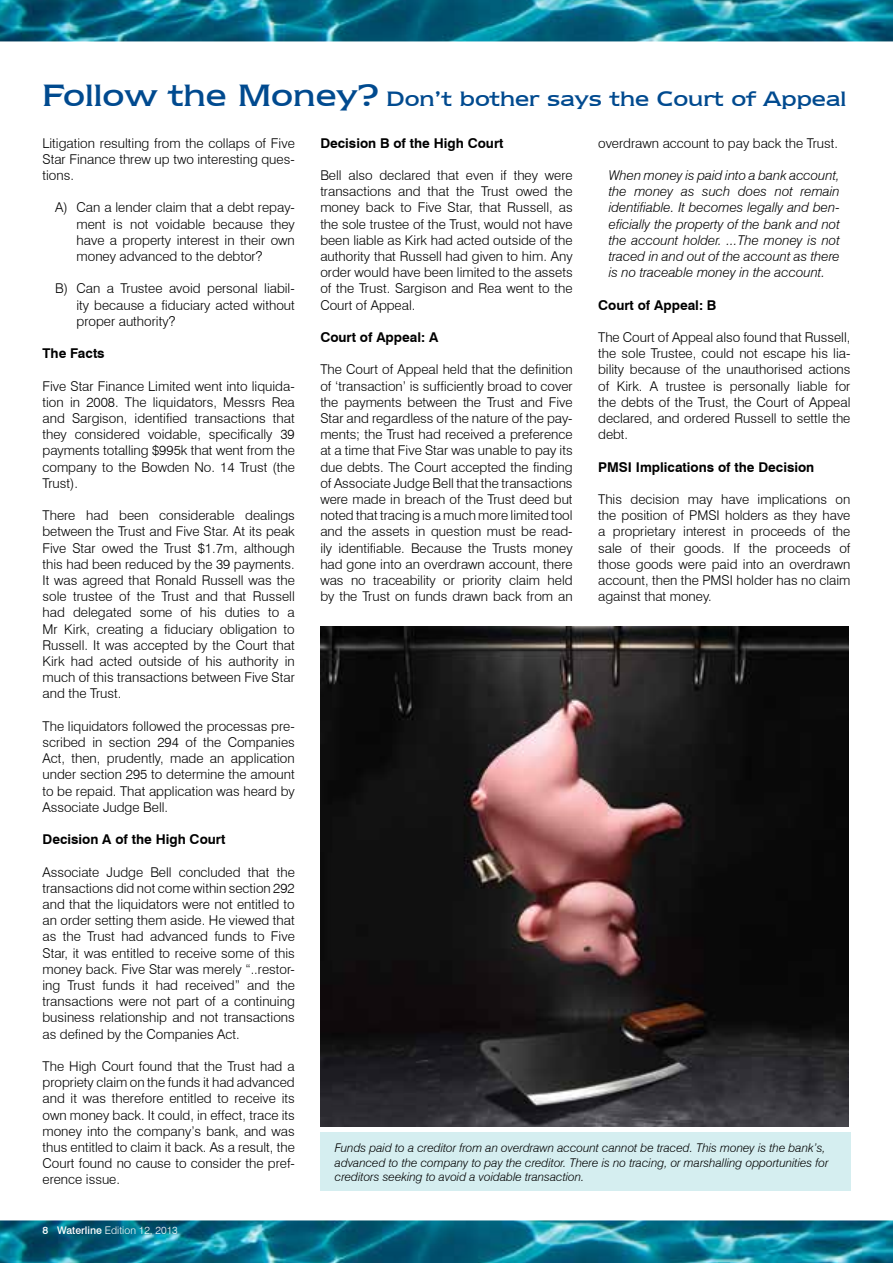
<style>
.page{position:relative;width:893px;height:1263px;background:#fff}
.page>*{position:absolute;margin:0;border:0;box-sizing:border-box;transform-origin:0 0}
.t1{font:24.3px "Newtext IT Cby BT";color:#004a8f}
.t2{font:300 13.5px/16.2px "Swiss 721 BT";color:#000;text-align:justify}
.t3{font:italic 300 13.5px/16.2px "Swiss 721 BT";color:#000;text-align:justify}
.t4{font:700 13.5px "Swiss 721 BT";color:#000}
.t5{font:italic 300 12px/14.4px "Swiss 721 BT";color:#000}
.t6{font:300 10.5px "Swiss 721 BT";color:#fff}
.s1{font-size:36px}
.s2{font-weight:500}
</style>
<div class="page">
<img style="left:0;top:0;width:893px;height:41px">
<img style="left:0;top:1220px;width:893px;height:43px">
<img style="left:320px;top:626px;width:529px;height:501px">
<div style="left:320px;top:1132px;width:530px;height:59px;background:#d5eef0"></div>
<h1 class="t1" style="left:43px;top:85px;width:805px"><span class="s1">Follow the Money?</span> Don’t bother says the Court of Appeal</h1>
<p class="t2" style="left:43px;top:134px;width:254px">Litigation resulting from the collaps of Five Star Finance threw up two interesting ques&shy;tions.</p>
<p class="t2" style="left:77px;top:199px;width:220px;text-indent:-21px">A) Can a lender claim that a debt repay&shy;ment is not voidable because they have a property interest in their own money advanced to the debtor?</p>
<p class="t2" style="left:77px;top:280px;width:220px;text-indent:-21px">B) Can a Trustee avoid personal liabil&shy;ity because a fiduciary acted without proper authority?</p>
<p class="t4" style="left:43px;top:344px;width:64px">The Facts</p>
<p class="t2" style="left:43px;top:377px;width:254px">Five Star Finance Limited went into liquida&shy;tion in 2008. The liquidators, Messrs Rea and Sargison, identified transactions that they considered voidable, specifically 39 payments totalling $995k that went from the company to the Bowden No. 14 Trust (the Trust).</p>
<p class="t2" style="left:43px;top:507px;width:254px">There had been considerable dealings between the Trust and Five Star. At its peak Five Star owed the Trust $1.7m, although this had been reduced by the 39 payments.<br>It was agreed that Ronald Russell was the sole trustee of the Trust and that Russell had delegated some of his duties to a Mr Kirk, creating a fiduciary obligation to Russell. It was accepted by the Court that Kirk had acted outside of his authority in much of this transactions between Five Star and the Trust.</p>
<p class="t2" style="left:43px;top:718px;width:254px">The liquidators followed the processas pre&shy;scribed in section 294 of the Companies Act, then, prudently, made an application under section 295 to determine the amount to be repaid. That application was heard by Associate Judge Bell.</p>
<p class="t4" style="left:43px;top:830px;width:184px">Decision A of the High Court</p>
<p class="t2" style="left:43px;top:863px;width:254px">Associate Judge Bell concluded that the transactions did not come within section 292 and that the liquidators were not entitled to an order setting them aside. He viewed that as the Trust had advanced funds to Five Star, it was entitled to receive some of this money back. Five Star was merely “..restor&shy;ing Trust funds it had received” and the transactions were not part of a continuing business relationship and not transactions as defined by the Companies Act.</p>
<p class="t2" style="left:43px;top:1058px;width:254px">The High Court found that the Trust had a propriety claim on the funds it had advanced and it was therefore entitled to receive its own money back. It could, in effect, trace its money into the company’s bank, and was thus entitled to claim it back. As a result, the Court found no cause to consider the pref&shy;erence issue.</p>
<p class="t4" style="left:320px;top:133px;width:185px">Decision B of the High Court</p>
<p class="t2" style="left:320px;top:167px;width:254px">Bell also declared that even if they were transactions and that the Trust owed the money back to Five Star, that Russell, as the sole trustee of the Trust, would not have been liable as Kirk had acted outside of the authority that Russell had given to him. Any order would have been limited to the assets of the Trust. Sargison and Rea went to the Court of Appeal.</p>
<p class="t4" style="left:320px;top:328px;width:120px">Court of Appeal: A</p>
<p class="t2" style="left:320px;top:361px;width:254px">The Court of Appeal held that the definition of ‘transaction’ is sufficiently broad to cover the payments between the Trust and Five Star and regardless of the nature of the pay&shy;ments; the Trust had received a preference at a time that Five Star was unable to pay its due debts. The Court accepted the finding of Associate Judge Bell that the transactions were made in breach of the Trust deed but noted that tracing is a much more limited tool and the assets in question must be read&shy;ily identifiable. Because the Trusts money had gone into an overdrawn account, there was no traceability or priority claim held by the Trust on funds drawn back from an</p>
<p class="t2" style="left:598px;top:134px;width:241px">overdrawn account to pay back the Trust.</p>
<p class="t3" style="left:609px;top:167px;width:233px">When money is paid into a bank account, the money as such does not remain identifiable. It becomes legally and ben&shy;eficially the property of the bank and not the account holder. ...The money is not traced in and out of the account as there is no traceable money in the account.</p>
<p class="t4" style="left:598px;top:295px;width:120px">Court of Appeal: B</p>
<p class="t2" style="left:598px;top:329px;width:254px">The Court of Appeal also found that Russell, the sole Trustee, could not escape his lia&shy;bility because of the unauthorised actions of Kirk. A trustee is personally liable for the debts of the Trust, the Court of Appeal declared, and ordered Russell to settle the debt.</p>
<p class="t4" style="left:598px;top:457px;width:218px">PMSI I mplications of the Decision</p>
<p class="t2" style="left:598px;top:491px;width:254px">This decision may have implications on the position of PMSI holders as they have a proprietary interest in proceeds of the sale of their goods. If the proceeds of those goods were paid into an overdrawn account, then the PMSI holder has no claim against that money.</p>
<p class="t5" style="left:335px;top:1140px;width:495px">Funds paid to a creditor from an overdrawn account cannot be traced. This money is the bank’s, advanced to the company to pay the creditor. There is no tracing, or marshalling opportunities for creditors seeking to avoid a voidable transaction.</p>
<p class="t6" style="left:43px;top:1224px;width:137px"><span class="s2">8 Waterline</span> Edition 12, 2013</p>
</div>
